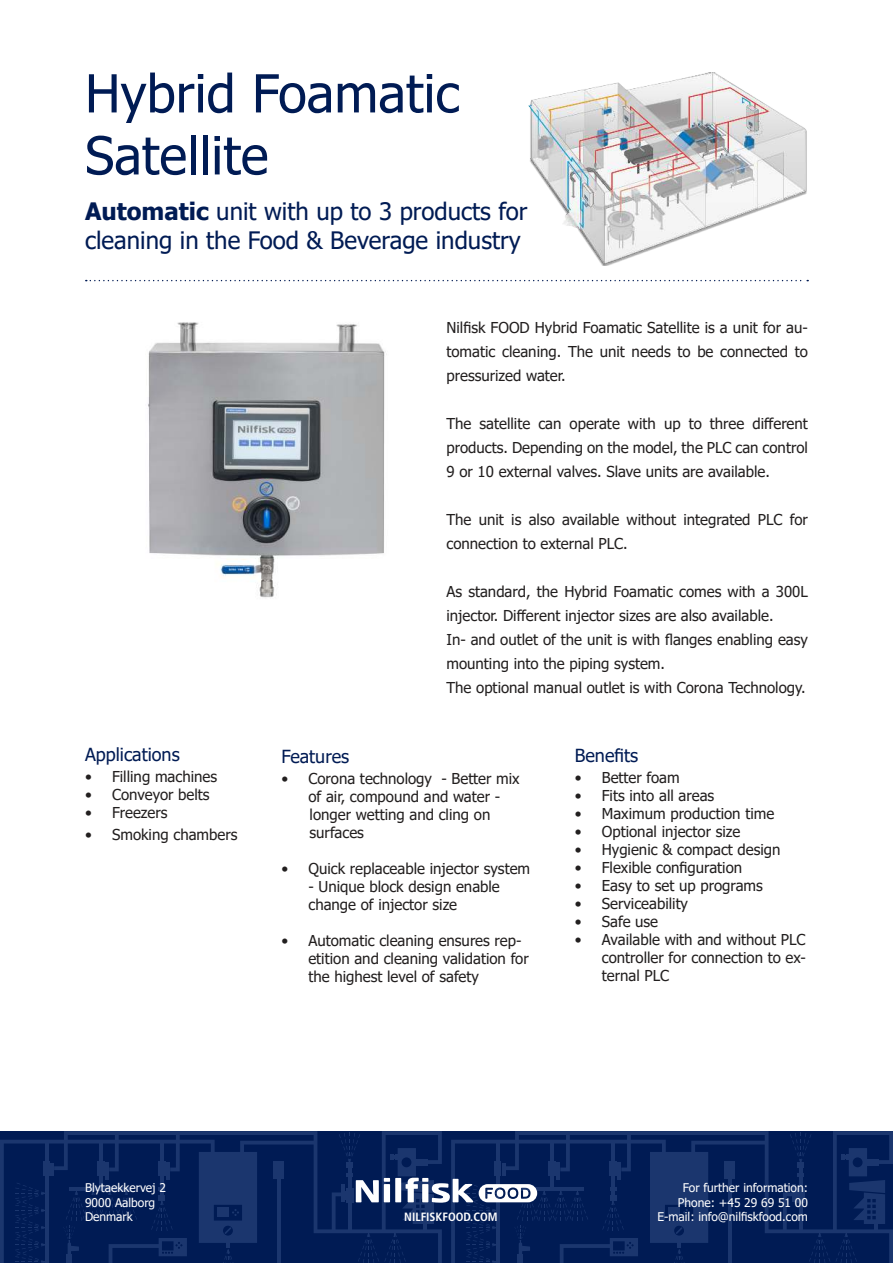
<style>
.page{position:relative;width:893px;height:1263px;background:#fff}
.page>*{position:absolute;margin:0;border:0;box-sizing:border-box;transform-origin:0 0}
.t1{font:52.5px/61.9px "Tahoma";color:#001b54}
.t2{font:24px/28.8px "Tahoma";color:#001b54}
.t3{font:18px "Tahoma";color:#001b54}
.t4{font:15px/24px "Tahoma";color:#221f1f}
.t5{font:12px/14.4px "Tahoma";color:#fff;text-align:right}
.t6{font:700 condensed 12px "Frutiger";color:#fff}
.s1{font-weight:700}
</style>
<div class="page">
<svg style="left:0;top:1131px;width:332px;height:132px;background:#031e57"></svg>
<svg style="left:109px;top:1133px;width:10px;height:38px"></svg>
<hr style="left:99px;top:1141px;width:4px;height:48px;background:#1b366e">
<hr style="left:160px;top:1141px;width:4px;height:48px;background:#1b366e">
<div style="left:97px;top:1161px;width:7px;height:14px;background:#1b366e"></div>
<div style="left:99px;top:1164px;width:7px;height:8px;background:#1b366e"></div>
<hr style="left:105px;top:1163px;width:4px;height:17px;background:#1b366e">
<svg style="left:170px;top:1133px;width:10px;height:38px"></svg>
<div style="left:158px;top:1161px;width:7px;height:14px;background:#1b366e"></div>
<div style="left:160px;top:1164px;width:7px;height:8px;background:#1b366e"></div>
<hr style="left:166px;top:1163px;width:4px;height:17px;background:#1b366e">
<svg style="left:15px;top:1182px;width:30px;height:81px;background:#031e57"></svg>
<hr style="left:45px;top:1142px;width:4px;height:121px;background:#1b366e">
<svg style="left:51px;top:1163px;width:3px;height:12px"></svg>
<div style="left:43px;top:1161px;width:7px;height:14px;background:#1b366e"></div>
<hr style="left:277px;top:1169px;width:4px;height:94px;background:#1b366e">
<svg style="left:222px;top:1249px;width:12px;height:14px"></svg>
<svg style="left:199px;top:1141px;width:117px;height:102px;background:#0d2860"></svg>
<hr style="left:226px;top:1237px;width:4px;height:10px;background:#1b366e">
<svg style="left:63px;top:1187px;width:124px;height:76px;background:#041f57"></svg>
<svg style="left:638px;top:1131px;width:145px;height:132px;background:#031e57"></svg>
<hr style="left:728px;top:1169px;width:4px;height:94px;background:#1b366e">
<svg style="left:783px;top:1131px;width:110px;height:132px;background:#06215a"></svg>
<svg style="left:673px;top:1249px;width:13px;height:14px"></svg>
<svg style="left:650px;top:1141px;width:117px;height:102px;background:#0d2860"></svg>
<hr style="left:677px;top:1237px;width:4px;height:10px;background:#1b366e">
<img style="left:528px;top:72px;width:279px;height:194px">
<img style="left:148px;top:322px;width:238px;height:276px">
<svg style="left:86px;top:280px;width:722px;height:1px"></svg>
<svg style="left:332px;top:1131px;width:306px;height:132px;background:#132d62"></svg>
<h1 class="t1" style="left:85px;top:67px;width:376px">Hybrid Foamatic<br>Satellite</h1>
<h2 class="t2" style="left:85px;top:199px;width:444px"><span class="s1">Automatic</span> unit with up to 3 products for cleaning in the Food &amp; Beverage industry</h2>
<p class="t3" style="left:85px;top:747px;width:96px">Applications</p>
<p class="t4" style="left:85px;top:766px;width:134px">• Filling machines</p>
<p class="t4" style="left:85px;top:784px;width:126px">• Conveyor belts</p>
<p class="t4" style="left:85px;top:802px;width:84px">• Freezers</p>
<p class="t4" style="left:85px;top:823px;width:154px">• Smoking chambers</p>
<p class="t4" style="left:446px;top:316px;width:363px;text-align:justify">Nilfisk FOOD Hybrid Foamatic Satellite is a unit for au&shy;tomatic cleaning. The unit needs to be connected to pressurized water.</p>
<p class="t4" style="left:446px;top:412px;width:363px;text-align:justify">The satellite can operate with up to three different products. Depending on the model, the PLC can control 9 or 10 external valves. Slave units are available.</p>
<p class="t4" style="left:446px;top:508px;width:363px">The unit is also available without integrated PLC for connection to external PLC.</p>
<p class="t4" style="left:446px;top:580px;width:363px">As standard, the Hybrid Foamatic comes with a 300L injector. Different injector sizes are also available.<br>In- and outlet of the unit is with flanges enabling easy mounting into the piping system.<br>The optional manual outlet is with Corona Technology.</p>
<p class="t3" style="left:281px;top:749px;width:69px">Features</p>
<p class="t4" style="left:308px;top:771px;width:213px;line-height:18px;text-indent:-27px">• Corona technology - Better mix of air, compound and water - longer wetting and cling on surfaces</p>
<p class="t4" style="left:281px;top:858px;width:250px">• Quick replaceable injector system</p>
<p class="t4" style="left:308px;top:878px;width:193px;line-height:18px">- Unique block design enable change of injector size</p>
<p class="t4" style="left:308px;top:933px;width:222px;line-height:18px;text-indent:-27px">• Automatic cleaning ensures rep&shy;etition and cleaning validation for the highest level of safety</p>
<p class="t3" style="left:575px;top:743px;width:65px">Benefits</p>
<p class="t4" style="left:575px;top:767px;width:106px">• Better foam</p>
<p class="t4" style="left:575px;top:785px;width:141px">• Fits into all areas</p>
<p class="t4" style="left:575px;top:803px;width:201px">• Maximum production time</p>
<p class="t4" style="left:575px;top:821px;width:167px">• Optional injector size</p>
<p class="t4" style="left:575px;top:839px;width:207px">• Hygienic &amp; compact design</p>
<p class="t4" style="left:575px;top:857px;width:169px">• Flexible configuration</p>
<p class="t4" style="left:575px;top:875px;width:190px">• Easy to set up programs</p>
<p class="t4" style="left:575px;top:893px;width:115px">• Serviceability</p>
<p class="t4" style="left:575px;top:911px;width:85px">• Safe use</p>
<p class="t4" style="left:602px;top:932px;width:206px;line-height:18px;text-align:justify;text-indent:-27px">• Available with and without PLC controller for connection to ex&shy;ternal PLC</p>
<p class="t5" style="left:85px;top:1181px;width:82px;text-align:left">Blytaekkervej 2<br>9000 Aalborg<br>Denmark</p>
<p class="t6" style="left:404px;top:1210px;width:95px">NILFISKFOOD.COM</p>
<p class="t5" style="left:657px;top:1182px;width:152px">For further information:<br>Phone: +45 29 69 51 00<br>E-mail: info@nilfiskfood.com</p>
</div>
